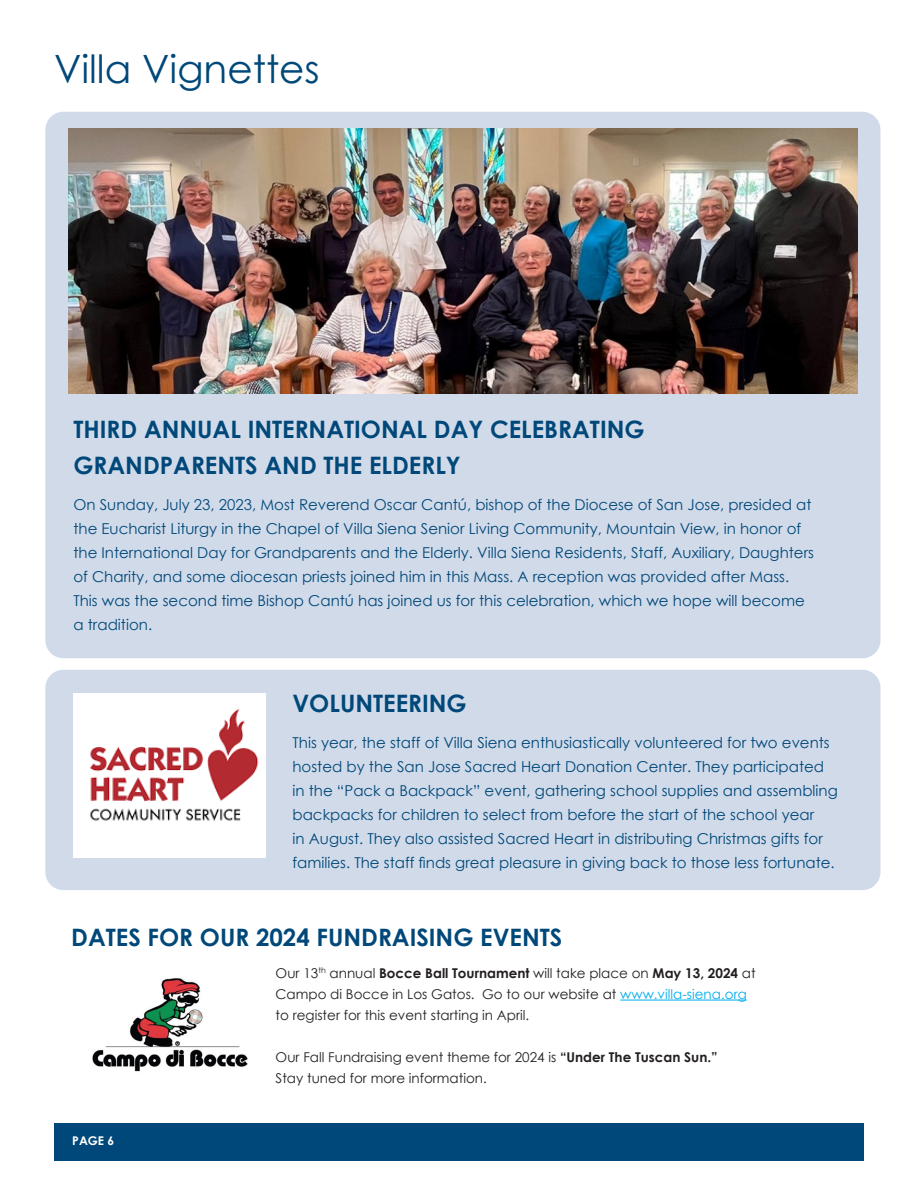
<style>
.page{position:relative;width:918px;height:1188px;background:#fff}
.page>*{position:absolute;margin:0;border:0;box-sizing:border-box;transform-origin:0 0}
.t1{font:39px "Century Gothic";color:#004879}
.t2{font:700 24px "Century Gothic";color:#004879}
.t3{font:15px/24px "Century Gothic";color:#004879}
.t4{font:13.5px "Century Gothic";color:#231f20}
.t5{font:700 13.5px "Century Gothic";color:#231f20}
.t6{font:700 12px "Century Gothic";color:#fff}
.s1{font-weight:400}
.s2{color:#00aeef}
.s3{font-weight:700}
</style>
<div class="page">
<div style="left:45px;top:112px;width:835px;height:546px;background:#d1dae9;border-radius:18px"></div>
<div style="left:54px;top:1123px;width:810px;height:38px;background:#004879"></div>
<img style="left:68px;top:129px;width:790px;height:264px">
<div style="left:45px;top:670px;width:835px;height:220px;background:#d1dae9;border-radius:18px"></div>
<img style="left:73px;top:693px;width:193px;height:165px">
<hr style="left:620px;top:1000px;width:127px;height:1px;background:#00aeef">
<img style="left:92px;top:978px;width:156px;height:94px">
<p class="t1" style="left:54px;top:42px;width:267px">Villa Vignettes</p>
<p class="t2" style="left:73px;top:412px;width:573px">THIRD ANNUAL INTERNATIONAL DAY CELEBRATING</p>
<p class="t2" style="left:73px;top:448px;width:389px">GRANDPARENTS AND THE ELDERLY</p>
<p class="t3" style="left:73px;top:493px;width:742px">On Sunday, July 23, 2023, Most Reverend Oscar Cantú, bishop of the Diocese of San Jose, presided at the Eucharist Liturgy in the Chapel of Villa Siena Senior Living Community, Mountain View, in honor of the International Day for Grandparents and the Elderly. Villa Siena Residents, Staff, Auxiliary, Daughters of Charity, and some diocesan priests joined him in this Mass. A reception was provided after Mass.</p>
<p class="t3" style="left:73px;top:589px;width:733px">This was the second time Bishop Cantú has joined us for this celebration, which we hope will become a tradition.</p>
<p class="t2" style="left:292px;top:685px;width:176px">VOLUNTEERING</p>
<p class="t3" style="left:292px;top:730px;width:547px">This year, the staff of Villa Siena enthusiastically volunteered for two events hosted by the San Jose Sacred Heart Donation Center. They participated in the “Pack a Backpack” event, gathering school supplies and assembling backpacks for children to select from before the start of the school year<br>in August. They also assisted Sacred Heart in distributing Christmas gifts for families. The staff finds great pleasure in giving back to those less fortunate.</p>
<p class="t2" style="left:71px;top:919px;width:493px">DATES FOR OUR 2024 FUNDRAISING EVENTS</p>
<p class="t6" style="left:72px;top:1132px;width:43px">PAGE 6</p>
<p class="t5" style="left:276px;top:963px;width:482px"><span class="s1">Our 13</span><sup>th</sup> <span class="s1">annual</span> Bocce Ball Tournament <span class="s1">will take place on</span> May 13, 2024 <span class="s1">at</span></p>
<p class="t4" style="left:276px;top:984px;width:473px">Campo di Bocce in Los Gatos. Go to our website at <span class="s2">www.villa-siena.org</span></p>
<p class="t4" style="left:276px;top:1005px;width:255px">to register for this event starting in April.</p>
<p class="t4" style="left:276px;top:1047px;width:444px">Our Fall Fundraising event theme for 2024 is <span class="s3">“Under The Tuscan Sun.”</span></p>
<p class="t4" style="left:276px;top:1068px;width:213px">Stay tuned for more information.</p>
</div>
